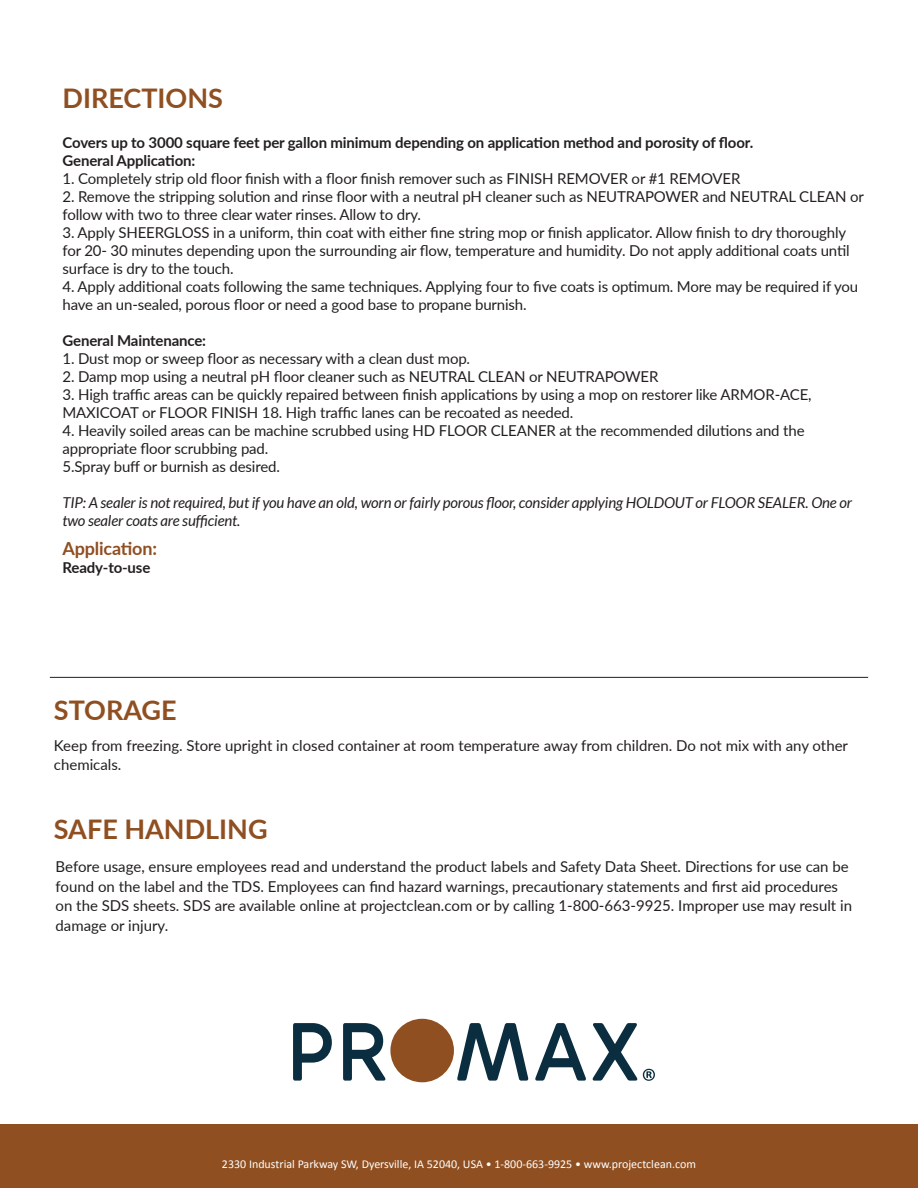
<style>
.page{position:relative;width:918px;height:1188px;background:#fff}
.page>*{position:absolute;margin:0;border:0;box-sizing:border-box;transform-origin:0 0}
.t1{font:700 27px "Lato";color:#8f4f21}
.t2{font:700 18px "Lato";letter-spacing:-.01em;color:#8f4f21}
.t3{font:15px/18px "Lato";letter-spacing:-.01em;color:#231f20}
.t4{font:700 15px "Lato";letter-spacing:-.01em;color:#231f20}
.t5{font:italic 15px/18px "Lato";letter-spacing:-.01em;color:#231f20}
.t6{font:12px "Calibri";color:#fff}
</style>
<div class="page">
<hr style="left:50px;top:677px;width:818px;height:1px;background:#231f20">
<div style="left:0;top:1124px;width:918px;height:64px;background:#8f4f21"></div>
<svg style="left:293px;top:1023px;width:39px;height:58px"></svg>
<svg style="left:343px;top:1023px;width:43px;height:58px"></svg>
<svg style="left:457px;top:1023px;width:72px;height:58px"></svg>
<svg style="left:535px;top:1023px;width:51px;height:58px"></svg>
<svg style="left:592px;top:1023px;width:63px;height:58px"></svg>
<div style="left:390px;top:1019px;width:64px;height:63px;background:#8f4f21;border-radius:50%"></div>
<p class="t1" style="left:63px;top:78px;width:162px">DIRECTIONS</p>
<p class="t4" style="left:63px;top:132px;width:692px">Covers up to 3000 square feet per gallon minimum depending on application method and porosity of floor.</p>
<p class="t4" style="left:63px;top:150px;width:134px">General Application:</p>
<p class="t3" style="left:63px;top:169px;width:679px">1. Completely strip old floor finish with a floor finish remover such as FINISH REMOVER or #1 REMOVER</p>
<p class="t3" style="left:63px;top:187px;width:803px">2. Remove the stripping solution and rinse floor with a neutral pH cleaner such as NEUTRAPOWER and NEUTRAL CLEAN or follow with two to three clear water rinses. Allow to dry.</p>
<p class="t3" style="left:63px;top:223px;width:789px">3. Apply SHEERGLOSS in a uniform, thin coat with either fine string mop or finish applicator. Allow finish to dry thoroughly for 20- 30 minutes depending upon the surrounding air flow, temperature and humidity. Do not apply additional coats until surface is dry to the touch.</p>
<p class="t3" style="left:63px;top:277px;width:797px">4. Apply additional coats following the same techniques. Applying four to five coats is optimum. More may be required if you have an un-sealed, porous floor or need a good base to propane burnish.</p>
<p class="t4" style="left:63px;top:330px;width:145px">General Maintenance:</p>
<p class="t3" style="left:63px;top:349px;width:409px">1. Dust mop or sweep floor as necessary with a clean dust mop.</p>
<p class="t3" style="left:63px;top:367px;width:597px">2. Damp mop using a neutral pH floor cleaner such as NEUTRAL CLEAN or NEUTRAPOWER</p>
<p class="t3" style="left:63px;top:385px;width:751px">3. High traffic areas can be quickly repaired between finish applications by using a mop on restorer like ARMOR-ACE,<br>MAXICOAT or FLOOR FINISH 18. High traffic lanes can be recoated as needed.</p>
<p class="t3" style="left:63px;top:421px;width:744px">4. Heavily soiled areas can be machine scrubbed using HD FLOOR CLEANER at the recommended dilutions and the appropriate floor scrubbing pad.</p>
<p class="t3" style="left:63px;top:457px;width:219px">5.Spray buff or burnish as desired.</p>
<p class="t5" style="left:63px;top:494px;width:791px">TIP: A sealer is not required, but if you have an old, worn or fairly porous floor, consider applying HOLDOUT or FLOOR SEALER. One or two sealer coats are sufficient.</p>
<p class="t2" style="left:63px;top:536px;width:96px">Application:</p>
<p class="t4" style="left:63px;top:557px;width:89px">Ready-to-use</p>
<p class="t1" style="left:54px;top:691px;width:124px">STORAGE</p>
<p class="t3" style="left:54px;top:735px;width:796px;line-height:19.5px">Keep from freezing. Store upright in closed container at room temperature away from children. Do not mix with any other chemicals.</p>
<p class="t1" style="left:54px;top:810px;width:215px">SAFE HANDLING</p>
<p class="t3" style="left:56px;top:856px;width:798px;line-height:19.5px">Before usage, ensure employees read and understand the product labels and Safety Data Sheet. Directions for use can be found on the label and the TDS. Employees can find hazard warnings, precautionary statements and first aid procedures on the SDS sheets. SDS are available online at projectclean.com or by calling 1-800-663-9925. Improper use may result in damage or injury.</p>
<p class="t6" style="left:222px;top:1157px;width:476px">2330 Industrial Parkway SW, Dyersville, IA 52040, USA • 1-800-663-9925 • www.projectclean.com</p>
</div>
